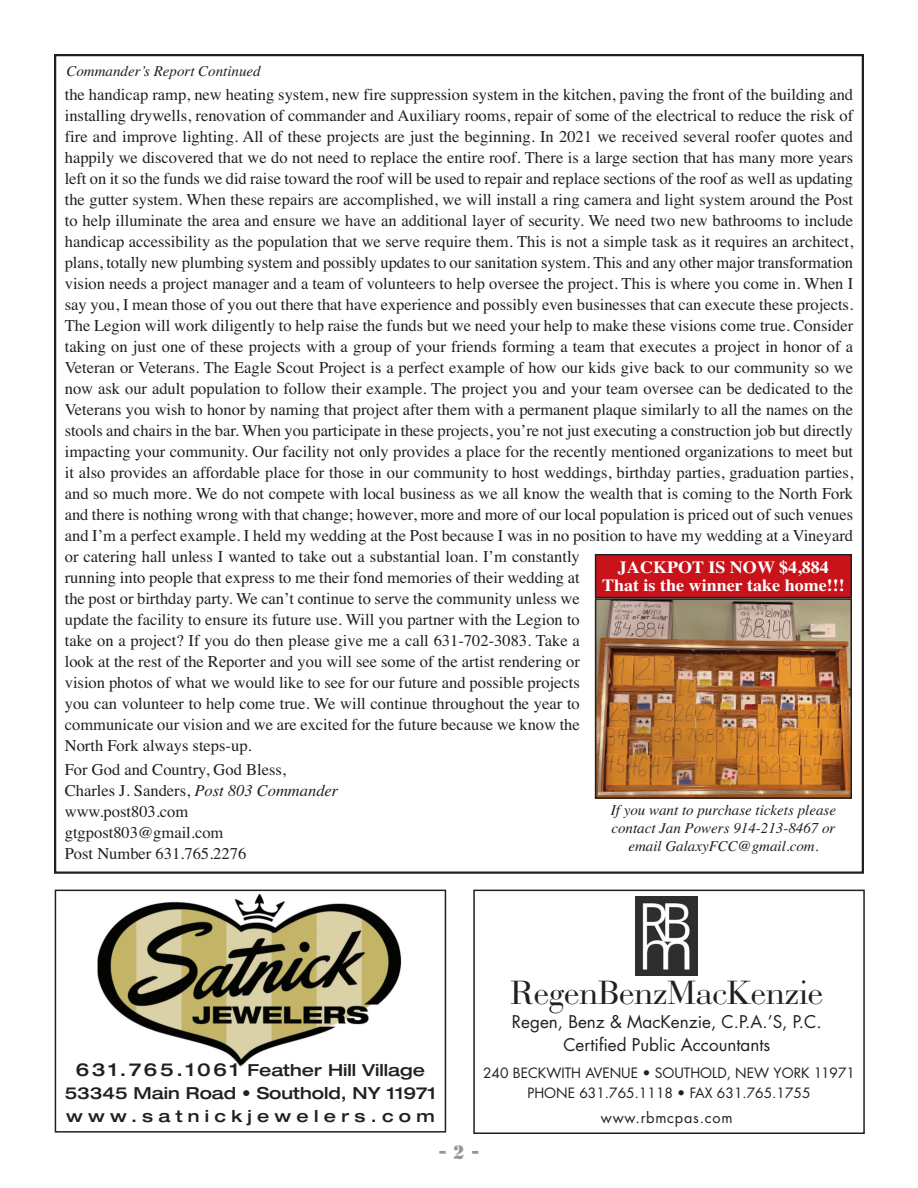
<style>
.page{position:relative;width:918px;height:1188px;background:#fff}
.page>*{position:absolute;margin:0;border:0;box-sizing:border-box;transform-origin:0 0}
.t1{font:34.95px "Bodoni";color:#231f20}
.t2{font:18px "Stencil";color:#939598}
.t3{font:17.1px/23.1px "Futura Std";color:#231f20;text-align:center}
.t4{font:700 17.1px/18.6px "Times";color:#fff;text-align:center;scale:1.06 1}
.t5{font:500 expanded 16.65px/23px "Helvetica Neue";color:#231f20;text-align:center}
.t6{font:16.5px/21px "Times";color:#231f20}
.t7{font:italic 15px/18px "Times";color:#231f20;text-align:center}
.t8{font:14.55px "Futura Std";letter-spacing:.05em;color:#231f20}
.t9{font:13.8px/19.6px "Futura Std";color:#231f20;text-align:center}
.s1{font-style:italic}
.s2{font-size:18px}
</style>
<div class="page">
<div style="left:596px;top:555px;width:255px;height:43px;background:#c8131b"></div>
<div style="left:595px;top:554px;width:257px;height:44px;border:2px solid #231f20"></div>
<img style="left:598px;top:601px;width:251px;height:195px">
<div style="left:595px;top:598px;width:257px;height:201px;border:2px solid #231f20"></div>
<img style="left:636px;top:896px;width:62px;height:79px">
<img style="left:94px;top:889px;width:313px;height:178px">
<div style="left:55px;top:890px;width:391px;height:243px;border:2px solid #231f20"></div>
<div style="left:473px;top:890px;width:392px;height:244px;border:2px solid #231f20"></div>
<p class="t7" style="left:66px;top:62px;width:196px">Commander’s Report Continued</p>
<p class="t6" style="left:65px;top:84px;width:790px">the handicap ramp, new heating system, new fire suppression system in the kitchen, paving the front of the building and installing drywells, renovation of commander and Auxiliary rooms, repair of some of the electrical to reduce the risk of fire and improve lighting. All of these projects are just the beginning. In 2021 we received several roofer quotes and happily we discovered that we do not need to replace the entire roof. There is a large section that has many more years left on it so the funds we did raise toward the roof will be used to repair and replace sections of the roof as well as updating the gutter system. When these repairs are accomplished, we will install a ring camera and light system around the Post to help illuminate the area and ensure we have an additional layer of security. We need two new bathrooms to include handicap accessibility as the population that we serve require them. This is not a simple task as it requires an architect, plans, totally new plumbing system and possibly updates to our sanitation system. This and any other major transformation vision needs a project manager and a team of volunteers to help oversee the project. This is where you come in. When I say you, I mean those of you out there that have experience and possibly even businesses that can execute these projects.<br>The Legion will work diligently to help raise the funds but we need your help to make these visions come true. Consider taking on just one of these projects with a group of your friends forming a team that executes a project in honor of a Veteran or Veterans. The Eagle Scout Project is a perfect example of how our kids give back to our community so we now ask our adult population to follow their example. The project you and your team oversee can be dedicated to the Veterans you wish to honor by naming that project after them with a permanent plaque similarly to all the names on the stools and chairs in the bar. When you participate in these projects, you’re not just executing a construction job but directly impacting your community. Our facility not only provides a place for the recently mentioned organizations to meet but it also provides an affordable place for those in our community to host weddings, birthday parties, graduation parties, and so much more. We do not compete with local business as we all know the wealth that is coming to the North Fork and there is nothing wrong with that change; however, more and more of our local population is priced out of such venues and I’m a perfect example. I held my wedding at the Post because I was in no position to have my wedding at a Vineyard or catering hall unless I wanted to take out a substantial loan. I’m constantly<br>running into people that express to me their fond memories of their wedding at<br>the post or birthday party. We can’t continue to serve the community unless we<br>update the facility to ensure its future use. Will you partner with the Legion to<br>take on a project? If you do then please give me a call 631-702-3083. Take a<br>look at the rest of the Reporter and you will see some of the artist rendering or<br>vision photos of what we would like to see for our future and possible projects<br>you can volunteer to help come true. We will continue throughout the year to<br>communicate our vision and we are excited for the future because we know the<br>North Fork always steps-up.</p>
<p class="t6" style="left:65px;top:759px;width:275px">For God and Country, God Bless,<br>Charles J. Sanders, <span class="s1">Post 803 Commander </span>www.post803.com gtgpost803@gmail.com<br>Post Number 631.765.2276</p>
<p class="t4" style="left:602px;top:557px;width:231px">JACKPOT IS NOW $4,884<br>That is the winner take home!!!</p>
<p class="t7" style="left:611px;top:800px;width:227px">If you want to purchase tickets please contact Jan Powers 914-213-8467 or email GalaxyFCC@gmail.com.</p>
<p class="t5" style="left:65px;top:1061px;width:373px"><span class="s2">631 .765. 1061</span> Feather Hill Village<br>53345 Main Road • Southold, NY 11971 www.satnickjewelers.com</p>
<h1 class="t1" style="left:511px;top:972px;width:314px">RegenBenzMacKenzie</h1>
<p class="t3" style="left:512px;top:1012px;width:311px">regen, Benz &amp; Mackenzie, c.P.A.’S, P.c. certified Public Accountants</p>
<p class="t9" style="left:483px;top:1064px;width:374px">240 Beckwith Avenue • Southold, new York 11971<br>Phone 631.765.1118 • FAx 631.765.1755</p>
<p class="t8" style="left:601px;top:1111px;width:133px">www.rbmcpas.com</p>
<p class="t2" style="left:438px;top:1143px;width:43px">-2-</p>
</div>
